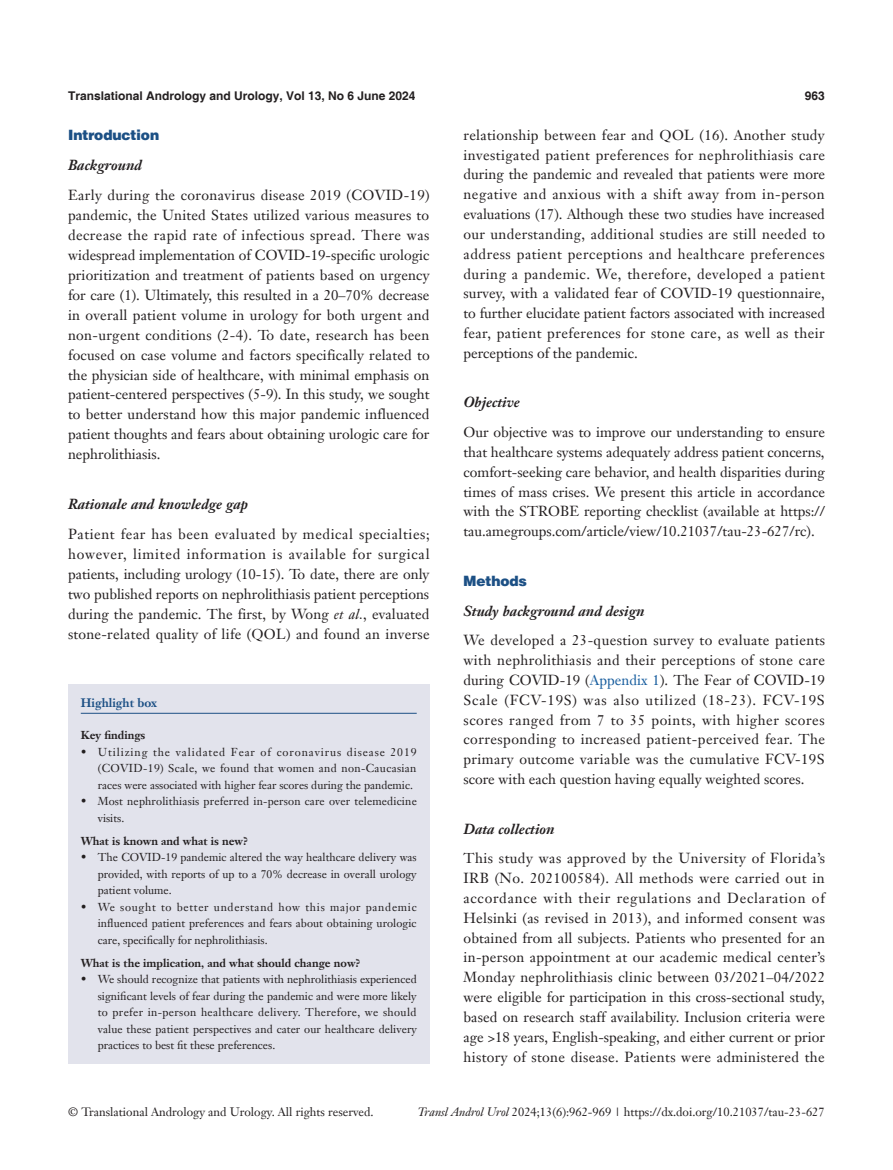
<style>
.page{position:relative;width:893px;height:1170px;background:#fff}
.page>*{position:absolute;margin:0;border:0;box-sizing:border-box;transform-origin:0 0}
.t1{font:14.25px/19.8px "Janson Text LT";color:#231f20;text-align:justify}
._2ji-6_5{font:italic 700 14.25px "Janson Text LT";color:#231f20}
._1ji-zhengti{font:900 14.25px "Helvetica";color:#1c5085}
._2ji-zhengti{font:italic 700 14.25px "Janson Text LT";color:#231f20}
._1ji-6_5{font:900 14.25px "Helvetica";color:#1c5085}
.t2{font:12px "Janson Text LT";color:#231f20}
.t3{font:700 12px "Helvetica";color:#231f20}
.Cite{font:700 12px "Janson Text LT";color:#1c5085}
.box-zhengwen{font:11.25px/16.5px "Janson Text LT";color:#231f20;text-align:justify}
.box-biaoti-1_5mm{font:700 11.25px "Janson Text LT";color:#231f20}
.box-biaoti{font:700 11.25px "Janson Text LT";color:#231f20}
.s1{font-style:italic}
.s2{color:#175d9e}
</style>
<div class="page">
<div style="left:68px;top:683px;width:361px;height:380px;background:#e2e3ec"></div>
<hr style="left:81px;top:712px;width:336px;height:1px;background:#1c5085">
<p class="t3" style="left:68px;top:88px;width:349px">Translational Andrology and Urology, Vol 13, No 6 June 2024</p>
<p class="t3" style="left:805px;top:88px;width:22px">963</p>
<p class="_1ji-zhengti" style="left:68px;top:126px;width:93px">Introduction</p>
<p class="_2ji-zhengti" style="left:68px;top:156px;width:75px">Background</p>
<p class="t1" style="left:68px;top:185px;width:363px">Early during the coronavirus disease 2019 (COVID-19) pandemic, the United States utilized various measures to decrease the rapid rate of infectious spread. There was widespread implementation of COVID-19-specific urologic prioritization and treatment of patients based on urgency for care (1). Ultimately, this resulted in a 20–70% decrease in overall patient volume in urology for both urgent and non-urgent conditions (2-4). To date, research has been focused on case volume and factors specifically related to the physician side of healthcare, with minimal emphasis on patient-centered perspectives (5-9). In this study, we sought to better understand how this major pandemic influenced patient thoughts and fears about obtaining urologic care for nephrolithiasis.</p>
<p class="_2ji-6_5" style="left:68px;top:494px;width:182px">Rationale and knowledge gap</p>
<p class="t1" style="left:68px;top:524px;width:363px">Patient fear has been evaluated by medical specialties; however, limited information is available for surgical patients, including urology (10-15). To date, there are only two published reports on nephrolithiasis patient perceptions during the pandemic. The first, by Wong <span class="s1">et al.</span>, evaluated stone-related quality of life (QOL) and found an inverse</p>
<p class="Cite" style="left:81px;top:695px;width:78px">Highlight box</p>
<p class="box-biaoti" style="left:81px;top:728px;width:66px">Key findings</p>
<p class="box-zhengwen" style="left:98px;top:743px;width:320px;text-indent:-17px">• Utilizing the validated Fear of coronavirus disease 2019 (COVID-19) Scale, we found that women and non-Caucasian races were associated with higher fear scores during the pandemic.</p>
<p class="box-zhengwen" style="left:98px;top:793px;width:321px;text-indent:-17px">• Most nephrolithiasis preferred in-person care over telemedicine visits.</p>
<p class="box-biaoti-1_5mm" style="left:81px;top:833px;width:169px">What is known and what is new?</p>
<p class="box-zhengwen" style="left:98px;top:849px;width:320px;text-indent:-17px">• The COVID-19 pandemic altered the way healthcare delivery was provided, with reports of up to a 70% decrease in overall urology patient volume.</p>
<p class="box-zhengwen" style="left:98px;top:898px;width:320px;text-indent:-17px">• We sought to better understand how this major pandemic influenced patient preferences and fears about obtaining urologic care, specifically for nephrolithiasis.</p>
<p class="box-biaoti-1_5mm" style="left:81px;top:955px;width:281px">What is the implication, and what should change now?</p>
<p class="box-zhengwen" style="left:98px;top:970px;width:321px;text-indent:-17px">• We should recognize that patients with nephrolithiasis experienced significant levels of fear during the pandemic and were more likely to prefer in-person healthcare delivery. Therefore, we should value these patient perspectives and cater our healthcare delivery practices to best fit these preferences.</p>
<p class="t1" style="left:463px;top:125px;width:363px">relationship between fear and QOL (16). Another study investigated patient preferences for nephrolithiasis care during the pandemic and revealed that patients were more negative and anxious with a shift away from in-person evaluations (17). Although these two studies have increased our understanding, additional studies are still needed to address patient perceptions and healthcare preferences during a pandemic. We, therefore, developed a patient survey, with a validated fear of COVID-19 questionnaire, to further elucidate patient factors associated with increased fear, patient preferences for stone care, as well as their perceptions of the pandemic.</p>
<p class="_2ji-6_5" style="left:463px;top:393px;width:58px">Objective</p>
<p class="t1" style="left:463px;top:422px;width:363px">Our objective was to improve our understanding to ensure that healthcare systems adequately address patient concerns, comfort-seeking care behavior, and health disparities during times of mass crises. We present this article in accordance with the STROBE reporting checklist (available at https:// tau.amegroups.com/article/view/10.21037/tau-23-627/rc).</p>
<p class="_1ji-6_5" style="left:463px;top:571px;width:65px">Methods</p>
<p class="_2ji-6_5" style="left:463px;top:601px;width:183px">Study background and design</p>
<p class="t1" style="left:463px;top:630px;width:363px">We developed a 23-question survey to evaluate patients with nephrolithiasis and their perceptions of stone care during COVID-19 (<span class="s2">Appendix 1</span>). The Fear of COVID-19<br>Scale (FCV-19S) was also utilized (18-23). FCV-19S scores ranged from 7 to 35 points, with higher scores corresponding to increased patient-perceived fear. The primary outcome variable was the cumulative FCV-19S score with each question having equally weighted scores.</p>
<p class="_2ji-6_5" style="left:463px;top:819px;width:93px">Data collection</p>
<p class="t1" style="left:463px;top:848px;width:363px">This study was approved by the University of Florida’s IRB (No. 202100584). All methods were carried out in accordance with their regulations and Declaration of Helsinki (as revised in 2013), and informed consent was obtained from all subjects. Patients who presented for an in-person appointment at our academic medical center’s Monday nephrolithiasis clinic between 03/2021–04/2022 were eligible for participation in this cross-sectional study, based on research staff availability. Inclusion criteria were age &gt;18 years, English-speaking, and either current or prior history of stone disease. Patients were administered the</p>
<p class="t2" style="left:68px;top:1104px;width:307px">© Translational Andrology and Urology. All rights reserved.</p>
<p class="t2" style="left:418px;top:1104px;width:408px"><span class="s1">Transl Androl Urol</span> 2024;13(6):962-969 | https://dx.doi.org/10.21037/tau-23-627</p>
</div>
